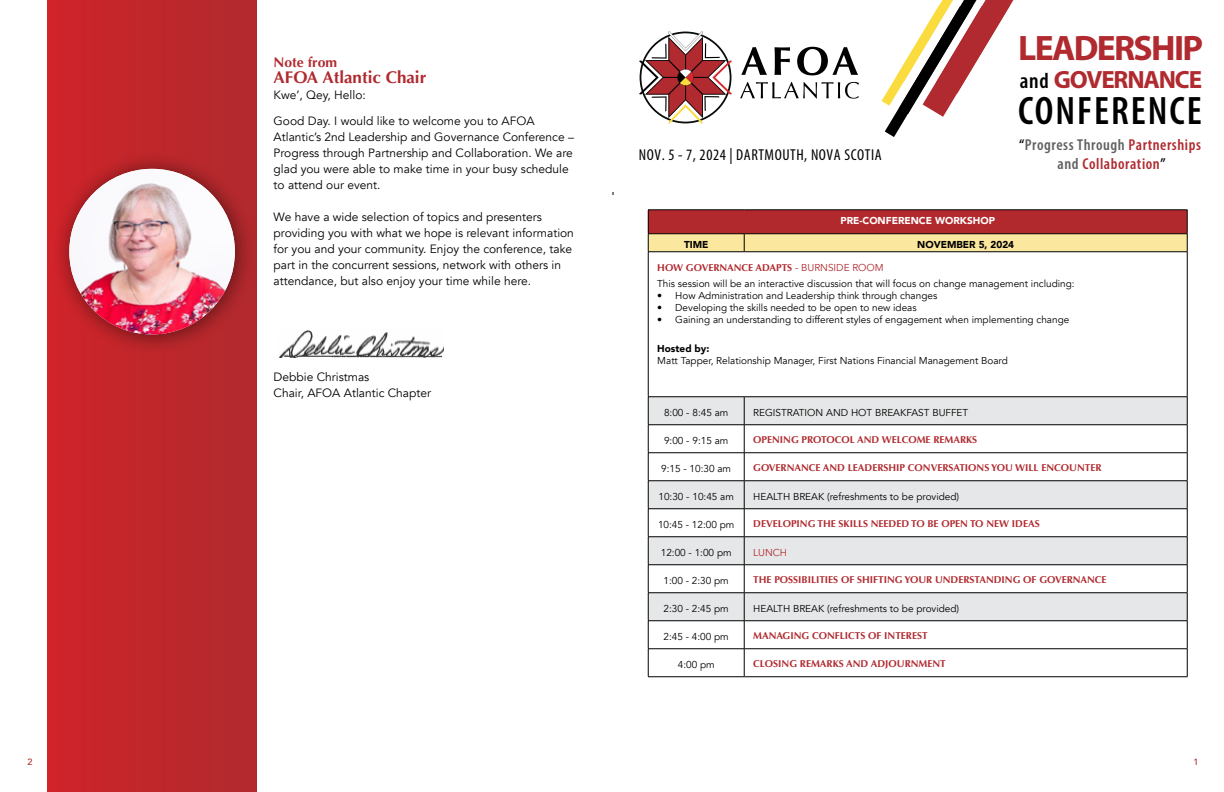
<style>
.page{position:relative;width:1224px;height:792px;background:#fff}
.page>*{position:absolute;margin:0;border:0;box-sizing:border-box;transform-origin:0 0}
.t1{font:600 condensed 39.9px "Myriad Pro";letter-spacing:.05em;color:#000}
.t2{font:700 35.5px "Myriad Pro";letter-spacing:-.045em;color:#b02a2f}
.t3{font:700 25px "Myriad Pro";letter-spacing:-.045em;color:#b02a2f}
.t4{font:700 17px "Optima";color:#b02a2f}
.t5{font:600 condensed 15.9px/19px "Myriad Pro";letter-spacing:.035em;color:#b02a2f;text-align:center}
.t6{font:condensed 15.9px "Myriad Pro";letter-spacing:.035em;color:#010101}
.t7{font:700 14px "Optima";color:#b02a2f}
.t8{font:12px/16px "Avenir";color:#000}
.t9{font:10px "Avenir";color:#000}
.t10{font:700 10px "Optima";color:#b02a2f}
.t11{font:900 10px "Avenir";color:#000}
.t12{font:900 10px "Avenir";color:#fff}
.t13{font:10px "Avenir";color:#b02a2f}
.t14{font:500 9px "Avenir";color:#b02a2f}
.s1{font-weight:600;font-stretch:condensed;font-size:21.9px;color:#000}
.s2{color:#000}
.s3{color:#606161}
.s4{font-family:"Avenir";font-weight:400}
</style>
<div class="page">
<div style="left:48px;top:0;width:208px;height:792px;background:linear-gradient(to right,#cf2329,#b02a2d)"></div>
<img style="left:279px;top:330px;width:165px;height:27px">
<div style="left:51px;top:151px;width:205px;height:205px;background:#000;opacity:.5"></div>
<img style="left:69px;top:169px;width:166px;height:165px;border-radius:83px">
<svg style="left:649px;top:397px;width:538px;height:223px;fill:#e6e7e8"></svg>
<hr style="left:648px;top:452px;width:96px;height:1px;background:#000">
<hr style="left:744px;top:452px;width:443px;height:1px;background:#000">
<hr style="left:648px;top:648px;width:96px;height:1px;background:#000">
<hr style="left:744px;top:648px;width:443px;height:1px;background:#000">
<hr style="left:648px;top:676px;width:96px;height:1px;background:#000">
<hr style="left:744px;top:676px;width:443px;height:1px;background:#000">
<svg style="left:648px;top:210px;width:540px;height:42px;background:#c57357"></svg>
<hr style="left:648px;top:252px;width:96px;height:1px;background:#000">
<hr style="left:744px;top:252px;width:443px;height:1px;background:#000">
<hr style="left:648px;top:480px;width:96px;height:1px;background:#000">
<hr style="left:648px;top:508px;width:96px;height:1px;background:#000">
<hr style="left:744px;top:480px;width:443px;height:1px;background:#000">
<hr style="left:744px;top:508px;width:443px;height:1px;background:#000">
<hr style="left:648px;top:536px;width:96px;height:1px;background:#000">
<hr style="left:648px;top:564px;width:96px;height:1px;background:#000">
<hr style="left:744px;top:536px;width:443px;height:1px;background:#000">
<hr style="left:744px;top:564px;width:443px;height:1px;background:#000">
<hr style="left:648px;top:592px;width:96px;height:1px;background:#000">
<hr style="left:648px;top:620px;width:96px;height:1px;background:#000">
<hr style="left:744px;top:592px;width:443px;height:1px;background:#000">
<hr style="left:744px;top:620px;width:443px;height:1px;background:#000">
<svg style="left:648px;top:397px;width:1px;height:279px"></svg>
<hr style="left:648px;top:424px;width:96px;height:1px;background:#000">
<svg style="left:744px;top:397px;width:1px;height:279px"></svg>
<svg style="left:1187px;top:397px;width:1px;height:279px"></svg>
<hr style="left:744px;top:424px;width:443px;height:1px;background:#000">
<hr style="left:648px;top:252px;width:1px;height:144px;background:#000">
<hr style="left:648px;top:396px;width:96px;height:1px;background:#000">
<hr style="left:1187px;top:252px;width:1px;height:144px;background:#000">
<hr style="left:744px;top:396px;width:443px;height:1px;background:#000">
<svg style="left:741px;top:47px;width:26px;height:28px"></svg>
<svg style="left:775px;top:47px;width:15px;height:28px"></svg>
<svg style="left:797px;top:47px;width:61px;height:28px"></svg>
<svg style="left:740px;top:82px;width:119px;height:17px"></svg>
<svg style="left:639px;top:31px;width:93px;height:93px"></svg>
<svg style="left:882px;top:0;width:131px;height:137px"></svg>
<h3 class="t7" style="left:274px;top:55px;width:65px">Note from</h3>
<h3 class="t4" style="left:274px;top:68px;width:154px">AFOA Atlantic Chair</h3>
<p class="t8" style="left:274px;top:83px;width:263px;line-height:26px">Kwe’, Qey, Hello:<br>Good Day. I would like to welcome you to AFOA</p>
<p class="t8" style="left:274px;top:130px;width:302px">Atlantic’s 2nd Leadership and Governance Conference – Progress through Partnership and Collaboration. We are glad you were able to make time in your busy schedule to attend our event.</p>
<p class="t8" style="left:274px;top:210px;width:302px">We have a wide selection of topics and presenters providing you with what we hope is relevant information for you and your community. Enjoy the conference, take part in the concurrent sessions, network with others in attendance, but also enjoy your time while here.</p>
<p class="t8" style="left:274px;top:370px;width:159px">Debbie Christmas<br>Chair, AFOA Atlantic Chapter</p>
<h2 class="t2" style="left:1018px;top:28px;width:187px">LEADERSHIP</h2>
<h1 class="t1" style="left:1018px;top:86px;width:185px">CONFERENCE</h1>
<h3 class="t3" style="left:1020px;top:65px;width:184px"><span class="s1">and</span> GOVERNANCE</h3>
<h3 class="t6" style="left:639px;top:145px;width:244px">NOV. 5 - 7, 2024 | DARTMOUTH, NOVA SCOTIA</h3>
<h3 class="t5" style="left:1019px;top:135px;width:183px"><span class="s2">“</span><span class="s3">Progress Through</span> Partnerships <span class="s3">and</span> Collaboration<span class="s2">”</span></h3>
<p class="t12" style="left:840px;top:212px;width:156px">PRE-CONFERENCE WORKSHOP</p>
<p class="t11" style="left:684px;top:236px;width:26px">TIME</p>
<p class="t11" style="left:917px;top:236px;width:98px">NOVEMBER 5, 2024</p>
<p class="t10" style="left:657px;top:262px;width:228px">HOW GOVERNANCE ADAPTS <span class="s4">- BURNSIDE ROOM</span></p>
<p class="t9" style="left:657px;top:278px;width:419px">This session will be an interactive discussion that will focus on change management including:</p>
<p class="t9" style="left:657px;top:290px;width:282px">• How Administration and Leadership think through changes</p>
<p class="t9" style="left:657px;top:302px;width:261px">• Developing the skills needed to be open to new ideas</p>
<p class="t9" style="left:657px;top:314px;width:414px">• Gaining an understanding to different styles of engagement when implementing change</p>
<p class="t11" style="left:657px;top:340px;width:54px">Hosted by:</p>
<p class="t9" style="left:657px;top:354px;width:352px">Matt Tapper, Relationship Manager, First Nations Financial Management Board</p>
<p class="t9" style="left:664px;top:406px;width:66px">8:00 - 8:45 am</p>
<p class="t9" style="left:753px;top:406px;width:217px">REGISTRATION AND HOT BREAKFAST BUFFET</p>
<p class="t9" style="left:664px;top:434px;width:66px">9:00 - 9:15 am</p>
<p class="t10" style="left:753px;top:434px;width:226px">OPENING PROTOCOL AND WELCOME REMARKS</p>
<p class="t9" style="left:661px;top:462px;width:71px">9:15 - 10:30 am</p>
<p class="t10" style="left:753px;top:462px;width:350px">GOVERNANCE AND LEADERSHIP CONVERSATIONS YOU WILL ENCOUNTER</p>
<p class="t9" style="left:659px;top:490px;width:77px">10:30 - 10:45 am</p>
<p class="t9" style="left:753px;top:490px;width:207px">HEALTH BREAK (refreshments to be provided)</p>
<p class="t9" style="left:658px;top:518px;width:78px">10:45 - 12:00 pm</p>
<p class="t10" style="left:753px;top:518px;width:288px">DEVELOPING THE SKILLS NEEDED TO BE OPEN TO NEW IDEAS</p>
<p class="t9" style="left:661px;top:546px;width:72px">12:00 - 1:00 pm</p>
<p class="t13" style="left:753px;top:546px;width:35px">LUNCH</p>
<p class="t9" style="left:664px;top:574px;width:67px">1:00 - 2:30 pm</p>
<p class="t10" style="left:753px;top:574px;width:355px">THE POSSIBILITIES OF SHIFTING YOUR UNDERSTANDING OF GOVERNANCE</p>
<p class="t9" style="left:664px;top:602px;width:67px">2:30 - 2:45 pm</p>
<p class="t9" style="left:753px;top:602px;width:207px">HEALTH BREAK (refreshments to be provided)</p>
<p class="t9" style="left:664px;top:630px;width:67px">2:45 - 4:00 pm</p>
<p class="t10" style="left:753px;top:630px;width:176px">MANAGING CONFLICTS OF INTEREST</p>
<p class="t9" style="left:678px;top:658px;width:38px">4:00 pm</p>
<p class="t10" style="left:753px;top:658px;width:194px">CLOSING REMARKS AND ADJOURNMENT</p>
<p class="t14" style="left:27px;top:754px;width:7px">2</p>
<p class="t14" style="left:1193px;top:754px;width:7px">1</p>
</div>
